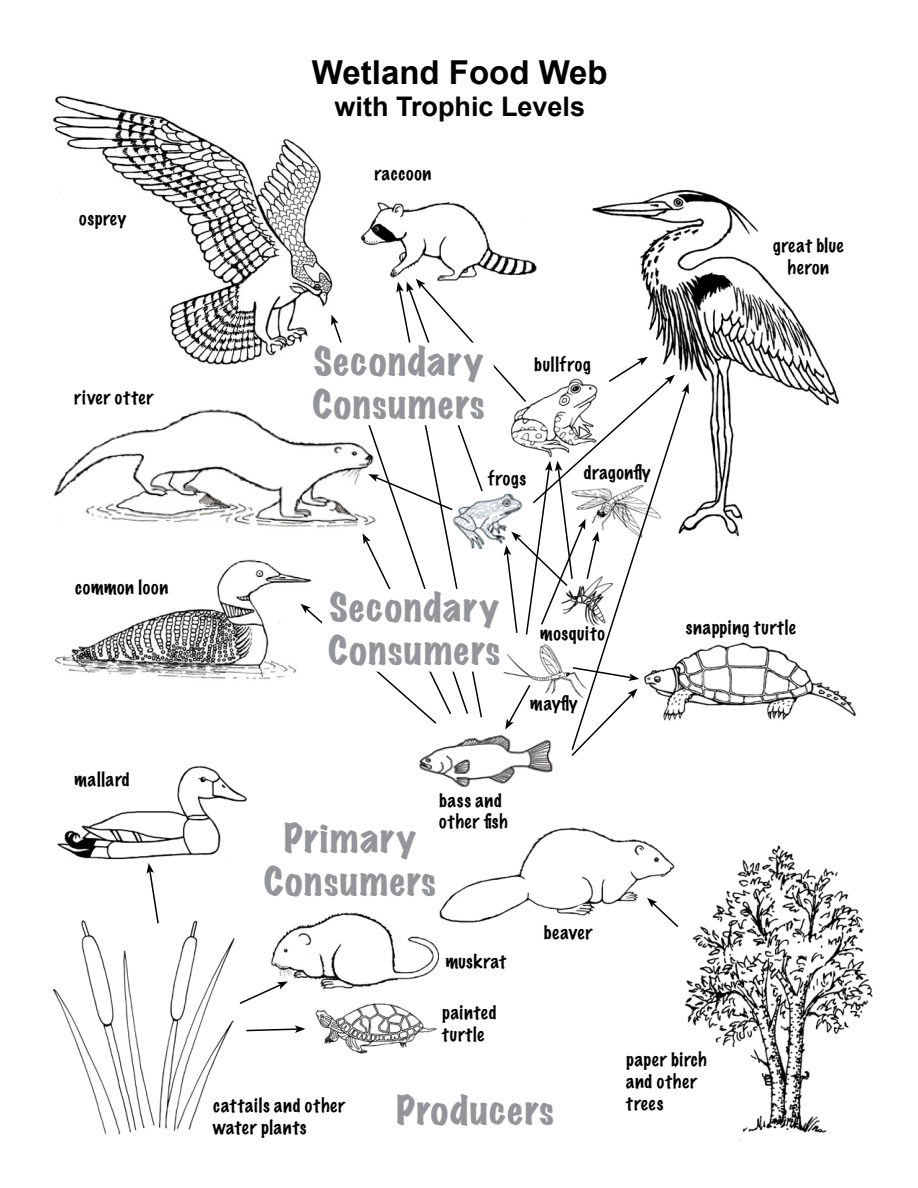
<style>
.page{position:relative;width:918px;height:1188px;background:#fff}
.page>*{position:absolute;margin:0;border:0;box-sizing:border-box;transform-origin:0 0}
.t1{font:expanded 36px/43.2px "Marker Felt";letter-spacing:.04em;color:#939598}
.t2{font:700 33px "Arial";color:#000}
.t3{font:700 27px "Arial";color:#000}
.t4{font:100 18px/21.6px "Marker Felt";letter-spacing:.04em;color:#000}
.t5{font:100 18px "Marker Felt";letter-spacing:.06em;color:#000}
</style>
<div class="page">
<img style="left:419px;top:758px;width:134px;height:29px">
<img style="left:675px;top:845px;width:198px;height:295px">
<img style="left:57px;top:766px;width:190px;height:94px">
<img style="left:271px;top:912px;width:168px;height:78px">
<img style="left:435px;top:827px;width:243px;height:96px">
<img style="left:55px;top:559px;width:245px;height:121px">
<img style="left:53px;top:96px;width:278px;height:269px">
<img style="left:54px;top:409px;width:246px;height:118px">
<img style="left:592px;top:189px;width:247px;height:348px">
<img style="left:53px;top:920px;width:182px;height:214px">
<img style="left:315px;top:1003px;width:122px;height:51px">
<svg style="left:239px;top:981px;width:49px;height:23px"></svg>
<svg style="left:147px;top:863px;width:13px;height:62px"></svg>
<img style="left:360px;top:201px;width:177px;height:78px">
<svg style="left:647px;top:898px;width:33px;height:31px"></svg>
<svg style="left:246px;top:1025px;width:59px;height:8px"></svg>
<img style="left:689px;top:642px;width:169px;height:79px">
<svg style="left:300px;top:279px;width:389px;height:479px"></svg>
<p class="t4" style="left:79px;top:208px;width:48px">osprey</p>
<p class="t5" style="left:74px;top:385px;width:80px">river otter</p>
<p class="t4" style="left:75px;top:576px;width:94px">common loon</p>
<p class="t4" style="left:74px;top:769px;width:57px">mallard</p>
<h2 class="t2" style="left:312px;top:50px;width:297px">Wetland Food Web</h2>
<h3 class="t3" style="left:335px;top:89px;width:252px">with Trophic Levels</h3>
<p class="t4" style="left:375px;top:163px;width:58px">raccoon</p>
<h1 class="t1" style="left:313px;top:339px;width:173px">Secondary<br>Consumers</h1>
<p class="t4" style="left:534px;top:353px;width:58px">bullfrog</p>
<p class="t4" style="left:488px;top:468px;width:40px">frogs</p>
<p class="t4" style="left:584px;top:462px;width:68px">dragonfly</p>
<p class="t4" style="left:773px;top:235px;width:72px;text-align:center">great blue heron</p>
<h1 class="t1" style="left:328px;top:585px;width:173px">Secondary<br>Consumers</h1>
<p class="t4" style="left:540px;top:622px;width:66px">mosquito</p>
<p class="t4" style="left:530px;top:692px;width:49px">mayfly</p>
<p class="t4" style="left:439px;top:789px;width:70px">bass and other fish</p>
<h1 class="t1" style="left:264px;top:816px;width:173px;text-align:center">Primary<br>Consumers</h1>
<p class="t4" style="left:445px;top:950px;width:62px">muskrat</p>
<p class="t4" style="left:442px;top:1001px;width:56px">painted turtle</p>
<p class="t4" style="left:544px;top:922px;width:50px">beaver</p>
<p class="t4" style="left:686px;top:616px;width:112px">snapping turtle</p>
<p class="t4" style="left:626px;top:1049px;width:82px">paper birch and other</p>
<h1 class="t1" style="left:397px;top:1088px;width:159px">Producers</h1>
<p class="t4" style="left:213px;top:1095px;width:133px">cattails and other</p>
<p class="t4" style="left:626px;top:1092px;width:39px">trees</p>
<p class="t4" style="left:213px;top:1117px;width:95px">water plants</p>
</div>
